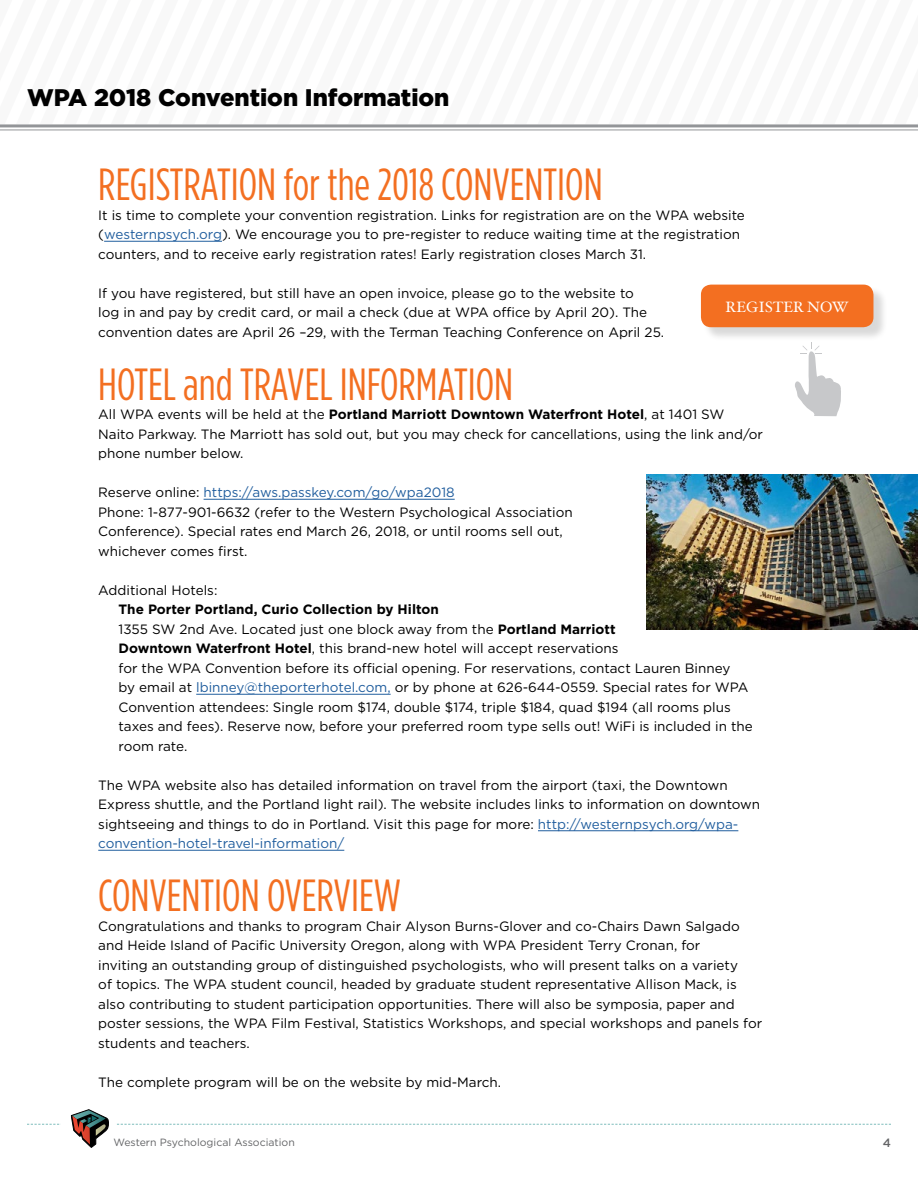
<style>
.page{position:relative;width:918px;height:1188px;background:#fff}
.page>*{position:absolute;margin:0;border:0;box-sizing:border-box;transform-origin:0 0}
.t1{font:condensed 45px "Gotham HTF";color:#f36f21}
.t2{font:900 24px "Gotham HTF";color:#000}
.t3{font:15px "Hoefler Text";color:#fff}
.t4{font:13.5px/19.5px "Gotham HTF";color:#000}
.t5{font:500 12px "Gotham HTF";color:#636466}
.t6{font:10.5px "Gotham HTF";color:#636466}
.s1{color:#215e9e}
.s2{font-weight:700}
</style>
<div class="page">
<svg style="left:27px;top:1109px;width:864px;height:39px"></svg>
<hr style="left:0;top:124px;width:918px;height:3px;background:#939598">
<hr style="left:0;top:129px;width:918px;height:1px;background:#939598">
<hr style="left:104px;top:241px;width:118px;height:1px;background:#215e9e">
<hr style="left:204px;top:499px;width:251px;height:1px;background:#215e9e">
<hr style="left:196px;top:694px;width:195px;height:1px;background:#215e9e">
<hr style="left:538px;top:831px;width:200px;height:1px;background:#215e9e">
<hr style="left:98px;top:850px;width:246px;height:1px;background:#215e9e">
<div style="left:702px;top:286px;width:186px;height:56px;background:#000;opacity:.15"></div>
<div style="left:701px;top:285px;width:172px;height:42px;background:#f36f21;border-radius:10px"></div>
<svg style="left:795px;top:342px;width:46px;height:74px"></svg>
<img style="left:647px;top:474px;width:271px;height:156px">
<h2 class="t2" style="left:27px;top:84px;width:424px">WPA 2018 Convention Information</h2>
<h1 class="t1" style="left:98px;top:161px;width:506px">REGISTRATION for the 2018 CONVENTION</h1>
<p class="t4" style="left:98px;top:205px;width:648px">It is time to complete your convention registration. Links for registration are on the WPA website (<span class="s1">westernpsych.org</span>). We encourage you to pre-register to reduce waiting time at the registration counters, and to receive early registration rates! Early registration closes March 31.</p>
<p class="t4" style="left:98px;top:283px;width:565px">If you have registered, but still have an open invoice, please go to the website to<br>log in and pay by credit card, or mail a check (due at WPA office by April 20). The convention dates are April 26 –29, with the Terman Teaching Conference on April 25.</p>
<h1 class="t1" style="left:98px;top:360px;width:416px">HOTEL and TRAVEL INFORMATION</h1>
<p class="t4" style="left:98px;top:405px;width:666px">All WPA events will be held at the <span class="s2">Portland Marriott Downtown Waterfront Hotel</span>, at 1401 SW<br>Naito Parkway. The Marriott has sold out, but you may check for cancellations, using the link and/or phone number below.</p>
<p class="t4" style="left:98px;top:483px;width:476px">Reserve online: <span class="s1">https://aws.passkey.com/go/wpa2018<br></span>Phone: 1-877-901-6632 (refer to the Western Psychological Association Conference). Special rates end March 26, 2018, or until rooms sell out, whichever comes first.</p>
<p class="t4" style="left:98px;top:580px;width:121px">Additional Hotels:</p>
<p class="t4" style="left:119px;top:600px;width:636px"><span class="s2">The Porter Portland, Curio Collection by Hilton<br></span>1355 SW 2nd Ave. Located just one block away from the <span class="s2">Portland Marriott<br>Downtown Waterfront Hotel</span>, this brand-new hotel will accept reservations<br>for the WPA Convention before its official opening. For reservations, contact Lauren Binney<br>by email at <span class="s1">lbinney@theporterhotel.com,</span> or by phone at 626-644-0559. Special rates for WPA Convention attendees: Single room $174, double $174, triple $184, quad $194 (all rooms plus taxes and fees). Reserve now, before your preferred room type sells out! WiFi is included in the room rate.</p>
<p class="t4" style="left:98px;top:775px;width:663px">The WPA website also has detailed information on travel from the airport (taxi, the Downtown Express shuttle, and the Portland light rail). The website includes links to information on downtown sightseeing and things to do in Portland. Visit this page for more: <span class="s1">http://westernpsych.org/wpa&shy;convention-hotel-travel-information/</span></p>
<h1 class="t1" style="left:98px;top:872px;width:304px">CONVENTION OVERVIEW</h1>
<p class="t4" style="left:98px;top:916px;width:665px">Congratulations and thanks to program Chair Alyson Burns-Glover and co-Chairs Dawn Salgado and Heide Island of Pacific University Oregon, along with WPA President Terry Cronan, for<br>inviting an outstanding group of distinguished psychologists, who will present talks on a variety<br>of topics. The WPA student council, headed by graduate student representative Allison Mack, is also contributing to student participation opportunities. There will also be symposia, paper and poster sessions, the WPA Film Festival, Statistics Workshops, and special workshops and panels for students and teachers.</p>
<p class="t4" style="left:98px;top:1072px;width:402px">The complete program will be on the website by mid-March.</p>
<p class="t3" style="left:725px;top:298px;width:125px">REGISTER NOW</p>
<p class="t6" style="left:113px;top:1137px;width:183px">Western Psychological Association</p>
<p class="t5" style="left:883px;top:1136px;width:10px">4</p>
</div>
